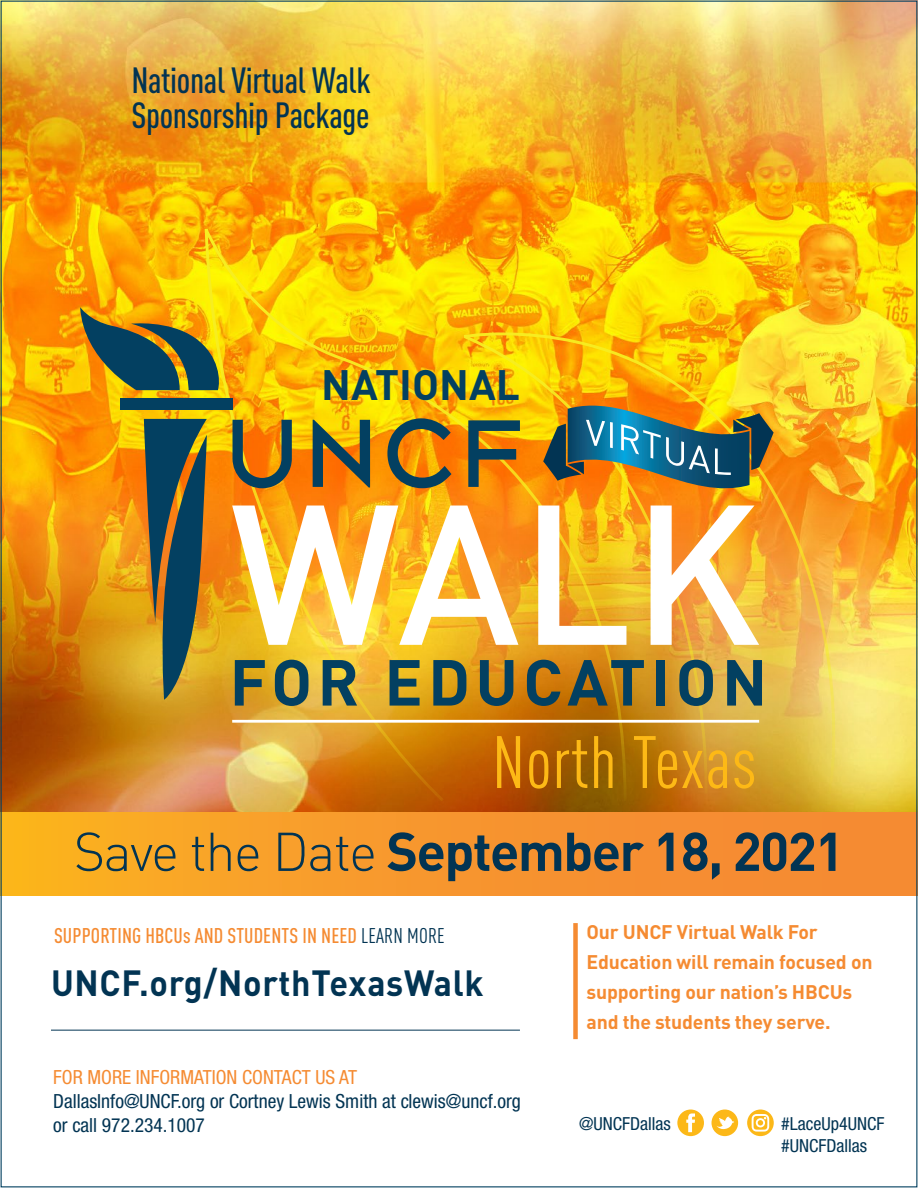
<style>
.page{position:relative;width:918px;height:1188px;background:#fff}
.page>*{position:absolute;margin:0;border:0;box-sizing:border-box;transform-origin:0 0}
.t1{font:500 195.75px "DIN";color:#fff}
.t2{font:72.9px "DIN Cond";letter-spacing:.01em;color:#fdb916}
.t3{font:700 63.9px "DIN";letter-spacing:.08em;color:#034061}
.t4{font:700 53.7px "DIN";letter-spacing:-.03em;color:#023453}
.t5{font:700 42px "DIN";color:#034061}
.t6{font:500 36px/34.5px "DIN Cond";letter-spacing:-.01em;color:#023453}
.t7{font:700 36px "DIN";letter-spacing:.02em;color:#023453;scale:.95 1}
.t8{font:500 21px "DIN Cond";letter-spacing:.005em;color:#f58b32}
.t9{font:700 19.5px/30px "DIN";letter-spacing:-.01em;color:#f58b32}
.t10{font:condensed 19.5px/24px "Helvetica Neue";color:#023453}
.t11{font:condensed 19.5px "Helvetica Neue";color:#f58b32}
.t12{font:condensed 18px "Helvetica Neue";color:#023453}
.s1{font-weight:300}
.s2{font-weight:400;color:#023453}
</style>
<div class="page">
<img style="left:1px;top:0;width:917px;height:813px">
<svg style="left:628px;top:309px;width:209px;height:488px"></svg>
<svg style="left:628px;top:333px;width:87px;height:463px"></svg>
<svg style="left:446px;top:227px;width:182px;height:576px"></svg>
<img style="left:203px;top:227px;width:243px;height:576px">
<div style="left:0;top:813px;width:918px;height:82px;background:linear-gradient(to right,#fcaf21,#f38337)"></div>
<svg style="left:677px;top:1110px;width:27px;height:26px"></svg>
<svg style="left:712px;top:1110px;width:26px;height:26px"></svg>
<svg style="left:747px;top:1110px;width:27px;height:26px"></svg>
<hr style="left:51px;top:1030px;width:469px;height:1px;background:#023453">
<div style="left:573px;top:923px;width:5px;height:116px;background:#f58b32"></div>
<svg style="left:313px;top:420px;width:57px;height:68px"></svg>
<svg style="left:468px;top:420px;width:52px;height:67px"></svg>
<svg style="left:233px;top:420px;width:59px;height:68px"></svg>
<svg style="left:387px;top:418px;width:64px;height:70px"></svg>
<hr style="left:232px;top:720px;width:527px;height:3px;background:#fff">
<svg style="left:144px;top:419px;width:63px;height:281px"></svg>
<div style="left:120px;top:399px;width:113px;height:11px;background:#034061"></div>
<svg style="left:80px;top:307px;width:140px;height:83px"></svg>
<svg style="left:543px;top:406px;width:231px;height:88px"></svg>
<p class="t6" style="left:131px;top:62px;width:241px">National Virtual Walk<br>Sponsorship Package</p>
<p class="t5" style="left:321px;top:358px;width:200px">NATIONAL</p>
<p class="t1" style="left:230px;top:449px;width:533px">WALK</p>
<p class="t3" style="left:230px;top:641px;width:539px">FOR EDUCATION</p>
<p class="t2" style="left:492px;top:720px;width:266px">North Texas</p>
<p class="t4" style="left:74px;top:816px;width:772px"><span class="s1">Save the Date</span> September 18, 2021</p>
<p class="t8" style="left:54px;top:923px;width:392px">SUPPORTING HBCUs AND STUDENTS IN NEED <span class="s2">LEARN MORE</span></p>
<p class="t7" style="left:51px;top:960px;width:457px">UNCF.org/NorthTexasWalk</p>
<p class="t11" style="left:53px;top:1066px;width:305px">FOR MORE INFORMATION CONTACT US AT</p>
<p class="t10" style="left:53px;top:1089px;width:469px">DallasInfo@UNCF.org or Cortney Lewis Smith at clewis@uncf.org or call 972.234.1007</p>
<p class="t9" style="left:586px;top:916px;width:288px">Our UNCF Virtual Walk For<br>Education will remain focused on supporting our nation’s HBCUs and the students they serve.</p>
<p class="t12" style="left:579px;top:1113px;width:93px">@UNCFDallas</p>
<p class="t12" style="left:781px;top:1113px;width:105px">#LaceUp4UNCF</p>
<p class="t12" style="left:781px;top:1135px;width:87px">#UNCFDallas</p>
</div>
